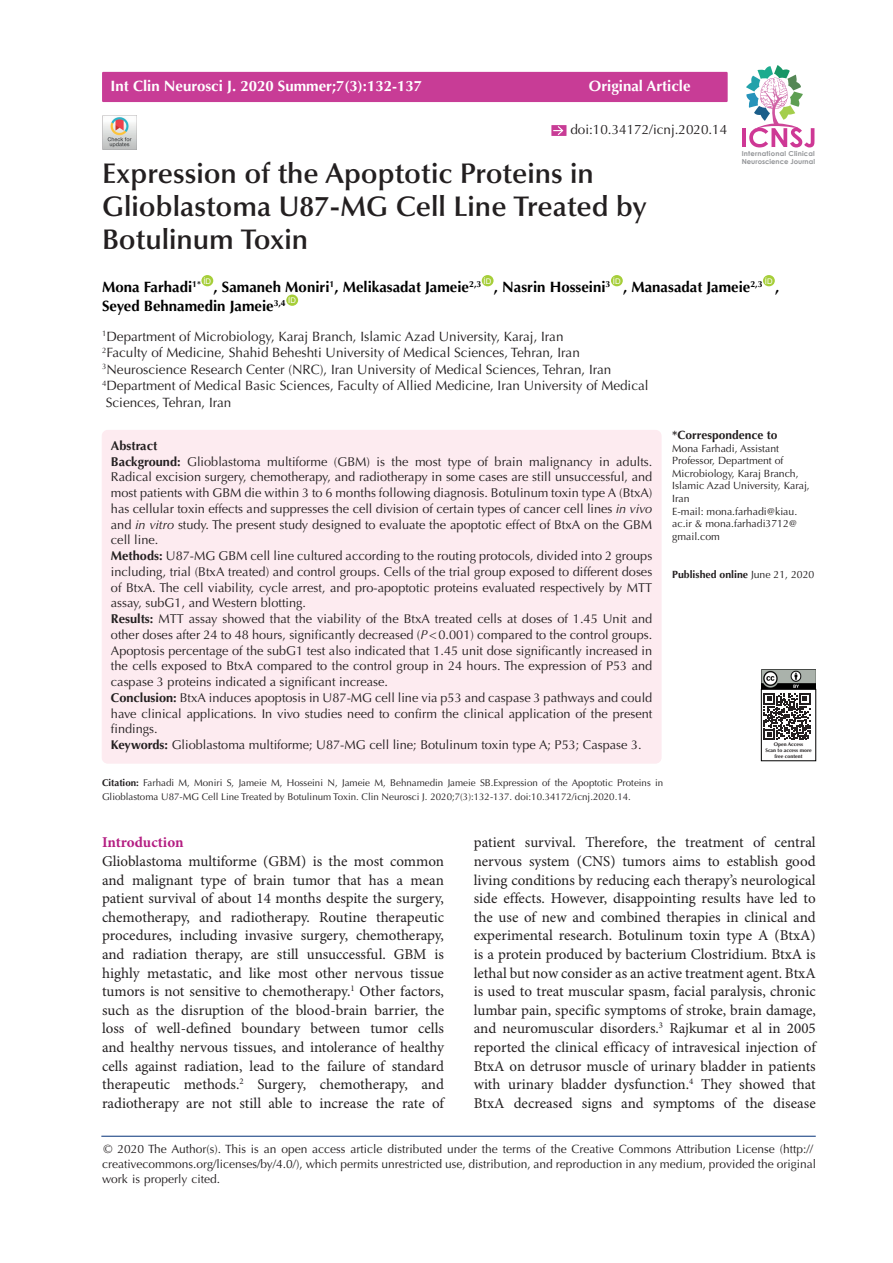
<style>
.page{position:relative;width:893px;height:1263px;background:#fff}
.page>*{position:absolute;margin:0;border:0;box-sizing:border-box;transform-origin:0 0}
.t1{font:600 28.5px/33px "Optima LT Std";color:#231f20}
.t2{font:15px/18.6px "Minion Pro";letter-spacing:-.005em;color:#231f20;text-align:justify}
.t3{font:700 15px "Optima LT Std";color:#000}
.t4{font:700 15px "Optima LT Std";color:#fff}
.t5{font:700 15px "Minion Pro";letter-spacing:-.005em;color:#b41e82}
.t6{font:13.5px "Optima LT Std";color:#231f20}
.t7{font:12.75px/15.8px "Optima LT Std";color:#231f20;text-align:justify}
.Default{font:700 12.75px "Optima LT Std";color:#231f20}
.t8{font:12px/15px "Optima LT Std";color:#231f20}
.t9{font:700 12px "Optima LT Std";color:#231f20}
.t10{font:10.5px/12.6px "Optima LT Std";color:#231f20}
.t11{font:700 10.5px "Optima LT Std";color:#231f20}
.t12{font:9.75px/13.5px "Optima LT Std";color:#231f20}
.t13{font:7.8px "Arial";color:#fff}
.t14{font:700 6.9px/8.2px "Century Gothic";letter-spacing:.03em;color:#939598}
.t15{font:700 5.25px "Optima LT Std";color:#231f20}
.s1{font-weight:700}
.s2{font-style:italic}
.s3{font-weight:400}
</style>
<div class="page">
<hr style="left:101px;top:1136px;width:715px;height:1px;background:#053278">
<div style="left:201px;top:275px;width:12px;height:11px;background:#a6ce39;border-radius:50%"></div>
<div style="left:482px;top:275px;width:12px;height:11px;background:#a6ce39;border-radius:50%"></div>
<div style="left:611px;top:275px;width:12px;height:11px;background:#a6ce39;border-radius:50%"></div>
<div style="left:763px;top:275px;width:12px;height:11px;background:#a6ce39;border-radius:50%"></div>
<div style="left:286px;top:295px;width:12px;height:11px;background:#a6ce39;border-radius:50%"></div>
<div style="left:102px;top:430px;width:559px;height:333px;background:#fdebf0;border-radius:6px"></div>
<div style="left:102px;top:72px;width:626px;height:30px;background:#c83c96"></div>
<hr style="left:742px;top:128px;width:4px;height:19px;background:#ce3895">
<svg style="left:746px;top:65px;width:68px;height:82px"></svg>
<img style="left:102px;top:115px;width:34px;height:34px">
<div style="left:551px;top:125px;width:15px;height:11px;background:#c83c96"></div>
<svg style="left:553px;top:125px;width:11px;height:11px"></svg>
<svg style="left:763px;top:693px;width:47px;height:47px"></svg>
<div style="left:761px;top:689px;width:55px;height:72px;border:1px solid #000"></div>
<img style="left:761px;top:669px;width:55px;height:19px">
<p class="t4" style="left:111px;top:78px;width:313px">Int Clin Neurosci J. 2020 Summer;7(3):132-137</p>
<p class="t4" style="left:589px;top:78px;width:103px">Original Article</p>
<p class="t6" style="left:570px;top:122px;width:158px">doi:10.34172/icnj.2020.14</p>
<p class="t14" style="left:742px;top:149px;width:75px">International Clinical<br>Neuroscience Journal</p>
<p class="t1" style="left:102px;top:157px;width:546px">Expression of the Apoptotic Proteins in<br>Glioblastoma U87-MG Cell Line Treated by<br>Botulinum Toxin</p>
<p class="t3" style="left:102px;top:278px;width:100px">Mona Farhadi<sup>1*</sup></p>
<p class="t13" style="left:203px;top:276px;width:9px">ID</p>
<p class="t3" style="left:214px;top:278px;width:269px">, Samaneh Moniri<sup>1</sup>, Melikasadat Jameie<sup>2,3</sup></p>
<p class="t13" style="left:484px;top:276px;width:9px">ID</p>
<p class="t3" style="left:494px;top:278px;width:118px">, Nasrin Hosseini<sup>3</sup></p>
<p class="t13" style="left:613px;top:276px;width:9px">ID</p>
<p class="t3" style="left:623px;top:278px;width:141px">, Manasadat Jameie<sup>2,3</sup></p>
<p class="t13" style="left:765px;top:276px;width:9px">ID</p>
<p class="t3" style="left:775px;top:278px;width:6px">,</p>
<p class="t3" style="left:102px;top:297px;width:185px">Seyed Behnamedin Jameie<sup>3,4</sup></p>
<p class="t13" style="left:288px;top:295px;width:9px">ID</p>
<p class="t6" style="left:102px;top:328px;width:463px"><sup>1</sup>Department of Microbiology, Karaj Branch, Islamic Azad University, Karaj, Iran</p>
<p class="t6" style="left:102px;top:345px;width:479px"><sup>2</sup>Faculty of Medicine, Shahid Beheshti University of Medical Sciences, Tehran, Iran</p>
<p class="t6" style="left:102px;top:361px;width:511px"><sup>3</sup>Neuroscience Research Center (NRC), Iran University of Medical Sciences, Tehran, Iran</p>
<p class="t6" style="left:102px;top:378px;width:548px"><sup>4</sup>Department of Medical Basic Sciences, Faculty of Allied Medicine, Iran University of Medical</p>
<p class="t6" style="left:106px;top:394px;width:127px">Sciences, Tehran, Iran</p>
<p class="Default" style="left:111px;top:438px;width:48px">Abstract</p>
<p class="t7" style="left:111px;top:454px;width:543px"><span class="s1">Background:</span> Glioblastoma multiforme (GBM) is the most type of brain malignancy in adults.<br>Radical excision surgery, chemotherapy, and radiotherapy in some cases are still unsuccessful, and most patients with GBM die within 3 to 6 months following diagnosis. Botulinum toxin type A (BtxA) has cellular toxin effects and suppresses the cell division of certain types of cancer cell lines <span class="s2">in vivo </span>and <span class="s2">in vitro</span> study. The present study designed to evaluate the apoptotic effect of BtxA on the GBM cell line.</p>
<p class="t7" style="left:111px;top:548px;width:543px"><span class="s1">Methods:</span> U87-MG GBM cell line cultured according to the routing protocols, divided into 2 groups including, trial (BtxA treated) and control groups. Cells of the trial group exposed to different doses of BtxA. The cell viability, cycle arrest, and pro-apoptotic proteins evaluated respectively by MTT assay, subG1, and Western blotting.</p>
<p class="t7" style="left:111px;top:611px;width:543px"><span class="s1">Results:</span> MTT assay showed that the viability of the BtxA treated cells at doses of 1.45 Unit and other doses after 24 to 48 hours, significantly decreased (<span class="s2">P</span>&lt;0.001) compared to the control groups.<br>Apoptosis percentage of the subG1 test also indicated that 1.45 unit dose significantly increased in the cells exposed to BtxA compared to the control group in 24 hours. The expression of P53 and caspase 3 proteins indicated a significant increase.</p>
<p class="t7" style="left:111px;top:690px;width:543px"><span class="s1">Conclusion:</span> BtxA induces apoptosis in U87-MG cell line via p53 and caspase 3 pathways and could have clinical applications. In vivo studies need to confirm the clinical application of the present findings.</p>
<p class="t7" style="left:111px;top:737px;width:532px"><span class="s1">Keywords:</span> Glioblastoma multiforme; U87-MG cell line; Botulinum toxin type A; P53; Caspase 3.</p>
<p class="t12" style="left:102px;top:776px;width:563px"><span class="s1">Citation:</span> Farhadi M, Moniri S, Jameie M, Hosseini N, Jameie M, Behnamedin Jameie SB.Expression of the Apoptotic Proteins in<br>Glioblastoma U87-MG Cell Line Treated by Botulinum Toxin. Clin Neurosci J. 2020;7(3):132-137. doi:10.34172/icnj.2020.14.</p>
<p class="t9" style="left:672px;top:428px;width:107px">*Correspondence to</p>
<p class="t10" style="left:672px;top:442px;width:139px">Mona Farhadi, Assistant<br>Professor, Department of<br>Microbiology, Karaj Branch,<br>Islamic Azad University, Karaj,<br>Iran</p>
<p class="t10" style="left:672px;top:505px;width:127px;text-align:justify">E-mail: mona.farhadi@kiau. ac.ir &amp; mona.farhadi3712@ gmail.com</p>
<p class="t11" style="left:672px;top:568px;width:144px">Published online <span class="s3">June 21, 2020</span></p>
<p class="t15" style="left:774px;top:741px;width:31px">Open Access</p>
<p class="t15" style="left:765px;top:747px;width:48px">Scan to access more</p>
<p class="t15" style="left:775px;top:754px;width:29px">free content</p>
<p class="t5" style="left:102px;top:832px;width:83px">Introduction</p>
<p class="t2" style="left:102px;top:852px;width:343px">Glioblastoma multiforme (GBM) is the most common and malignant type of brain tumor that has a mean patient survival of about 14 months despite the surgery, chemotherapy, and radiotherapy. Routine therapeutic procedures, including invasive surgery, chemotherapy, and radiation therapy, are still unsuccessful. GBM is highly metastatic, and like most other nervous tissue tumors is not sensitive to chemotherapy.<sup>1</sup> Other factors, such as the disruption of the blood-brain barrier, the loss of well-defined boundary between tumor cells and healthy nervous tissues, and intolerance of healthy cells against radiation, lead to the failure of standard therapeutic methods.<sup>2</sup> Surgery, chemotherapy, and radiotherapy are not still able to increase the rate of</p>
<p class="t2" style="left:474px;top:834px;width:343px">patient survival. Therefore, the treatment of central nervous system (CNS) tumors aims to establish good living conditions by reducing each therapy’s neurological side effects. However, disappointing results have led to the use of new and combined therapies in clinical and experimental research. Botulinum toxin type A (BtxA) is a protein produced by bacterium Clostridium. BtxA is lethal but now consider as an active treatment agent. BtxA is used to treat muscular spasm, facial paralysis, chronic lumbar pain, specific symptoms of stroke, brain damage, and neuromuscular disorders.<sup>3</sup> Rajkumar et al in 2005 reported the clinical efficacy of intravesical injection of BtxA on detrusor muscle of urinary bladder in patients with urinary bladder dysfunction.<sup>4</sup> They showed that BtxA decreased signs and symptoms of the disease</p>
<p class="t8" style="left:102px;top:1141px;width:716px">© 2020 The Author(s). This is an open access article distributed under the terms of the Creative Commons Attribution License (http:// creativecommons.org/licenses/by/4.0/), which permits unrestricted use, distribution, and reproduction in any medium, provided the original work is properly cited.</p>
</div>
